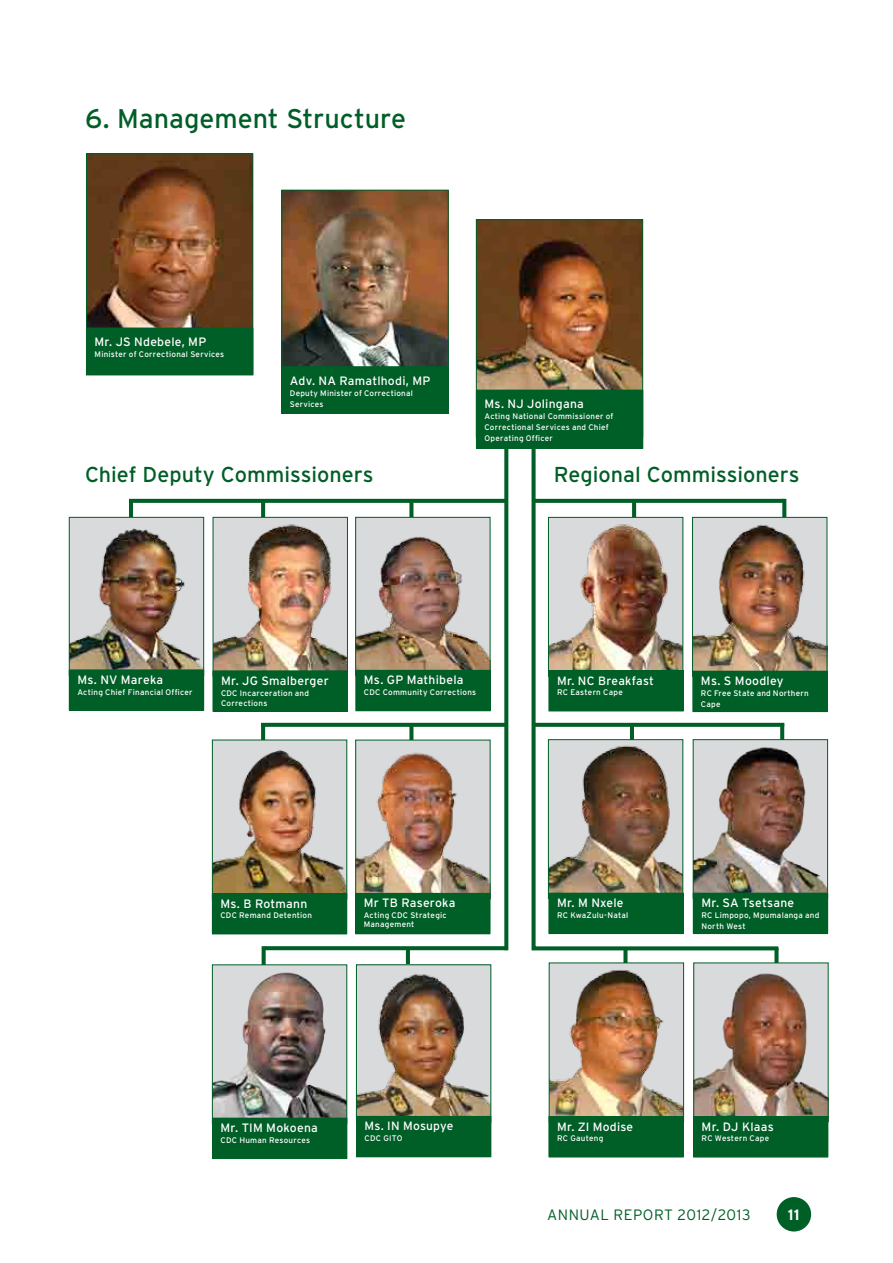
<style>
.page{position:relative;width:893px;height:1263px;background:#fff}
.page>*{position:absolute;margin:0;border:0;box-sizing:border-box;transform-origin:0 0}
.t1{font:27px "Interstate";color:#005e27}
.t2{font:21.6px "Interstate";color:#005e27}
.t3{font:300 15px "Interstate";letter-spacing:.03em;color:#005e27}
.t4{font:700 15px "Interstate";color:#fff}
.t5{font:12.15px "Interstate";letter-spacing:.02em;color:#fff}
.t6{font:12px "Interstate";letter-spacing:.02em;color:#fff}
.t7{font:8.1px/10.8px "Interstate";letter-spacing:.03em;color:#fff}
</style>
<div class="page">
<div style="left:777px;top:1197px;width:34px;height:34px;background:#005e27;border-radius:50%"></div>
<svg style="left:782px;top:499px;width:4px;height:18px"></svg>
<hr style="left:534px;top:499px;width:249px;height:4px;background:#005e27">
<svg style="left:780px;top:723px;width:4px;height:54px"></svg>
<svg style="left:262px;top:946px;width:4px;height:18px"></svg>
<svg style="left:261px;top:727px;width:4px;height:13px"></svg>
<svg style="left:409px;top:727px;width:4px;height:13px"></svg>
<svg style="left:261px;top:723px;width:243px;height:4px"></svg>
<hr style="left:406px;top:948px;width:4px;height:42px;background:#005e27">
<svg style="left:265px;top:946px;width:239px;height:4px"></svg>
<svg style="left:531px;top:413px;width:251px;height:539px"></svg>
<hr style="left:129px;top:499px;width:4px;height:150px;background:#005e27">
<svg style="left:504px;top:449px;width:4px;height:501px;background:#146a38"></svg>
<svg style="left:261px;top:503px;width:4px;height:14px"></svg>
<svg style="left:409px;top:503px;width:4px;height:14px"></svg>
<svg style="left:774px;top:948px;width:4px;height:14px"></svg>
<svg style="left:623px;top:950px;width:4px;height:12px"></svg>
<img style="left:71px;top:519px;width:131px;height:150px">
<div style="left:69px;top:517px;width:135px;height:159px;border:1px solid #005e27"></div>
<img style="left:214px;top:742px;width:131px;height:151px">
<div style="left:212px;top:740px;width:135px;height:159px;border:1px solid #005e27"></div>
<div style="left:356px;top:517px;width:134px;height:159px;background:#d9dadb"></div>
<img style="left:357px;top:536px;width:131px;height:134px">
<div style="left:355px;top:517px;width:135px;height:159px;border:1px solid #005e27"></div>
<img style="left:215px;top:519px;width:131px;height:151px">
<div style="left:213px;top:517px;width:135px;height:159px;border:1px solid #005e27"></div>
<img style="left:357px;top:742px;width:131px;height:151px">
<div style="left:355px;top:740px;width:135px;height:159px;border:1px solid #005e27"></div>
<img style="left:214px;top:966px;width:131px;height:152px">
<div style="left:212px;top:964px;width:135px;height:160px;border:1px solid #005e27"></div>
<img style="left:550px;top:519px;width:131px;height:151px">
<div style="left:548px;top:517px;width:135px;height:159px;border:1px solid #005e27"></div>
<img style="left:551px;top:965px;width:131px;height:151px">
<div style="left:549px;top:962px;width:135px;height:160px;border:1px solid #005e27"></div>
<img style="left:694px;top:519px;width:131px;height:152px">
<div style="left:692px;top:517px;width:135px;height:159px;border:1px solid #005e27"></div>
<img style="left:550px;top:741px;width:131px;height:152px">
<div style="left:548px;top:739px;width:135px;height:160px;border:1px solid #005e27"></div>
<div style="left:694px;top:963px;width:134px;height:159px;background:#d9dadb"></div>
<img style="left:695px;top:973px;width:131px;height:143px">
<div style="left:693px;top:962px;width:135px;height:160px;border:1px solid #005e27"></div>
<img style="left:695px;top:744px;width:131px;height:149px">
<div style="left:693px;top:739px;width:135px;height:160px;border:1px solid #005e27"></div>
<img style="left:88px;top:155px;width:163px;height:173px">
<div style="left:86px;top:153px;width:167px;height:222px;border:1px solid #005e27"></div>
<img style="left:478px;top:221px;width:163px;height:169px">
<div style="left:476px;top:219px;width:167px;height:218px;border:1px solid #005e27"></div>
<img style="left:358px;top:967px;width:131px;height:149px">
<div style="left:356px;top:964px;width:135px;height:158px;border:1px solid #005e27"></div>
<img style="left:283px;top:192px;width:164px;height:174px">
<div style="left:281px;top:190px;width:168px;height:224px;border:1px solid #005e27"></div>
<svg style="left:133px;top:499px;width:373px;height:4px"></svg>
<div style="left:69px;top:670px;width:135px;height:40px;background:#005e27"></div>
<hr style="left:69px;top:669px;width:135px;height:1px;background:#005e27">
<hr style="left:69px;top:710px;width:135px;height:1px;background:#005e27">
<div style="left:356px;top:670px;width:134px;height:41px;background:#005e27"></div>
<hr style="left:355px;top:670px;width:136px;height:1px;background:#005e27">
<hr style="left:355px;top:671px;width:1px;height:39px;background:#005e27">
<hr style="left:490px;top:671px;width:1px;height:39px;background:#005e27">
<hr style="left:355px;top:710px;width:136px;height:1px;background:#005e27">
<div style="left:212px;top:893px;width:135px;height:41px;background:#005e27"></div>
<div style="left:549px;top:670px;width:134px;height:41px;background:#005e27"></div>
<hr style="left:549px;top:670px;width:135px;height:1px;background:#005e27">
<hr style="left:683px;top:671px;width:1px;height:39px;background:#005e27">
<hr style="left:549px;top:710px;width:135px;height:1px;background:#005e27">
<div style="left:693px;top:671px;width:134px;height:41px;background:#005e27"></div>
<hr style="left:692px;top:671px;width:1px;height:40px;background:#005e27">
<hr style="left:827px;top:671px;width:1px;height:40px;background:#005e27">
<hr style="left:692px;top:711px;width:136px;height:1px;background:#005e27">
<div style="left:213px;top:671px;width:134px;height:40px;background:#005e27"></div>
<hr style="left:213px;top:670px;width:135px;height:1px;background:#005e27">
<hr style="left:347px;top:671px;width:1px;height:40px;background:#005e27">
<hr style="left:213px;top:711px;width:135px;height:1px;background:#005e27">
<div style="left:549px;top:1116px;width:134px;height:41px;background:#005e27"></div>
<hr style="left:549px;top:1116px;width:135px;height:1px;background:#005e27">
<hr style="left:683px;top:1117px;width:1px;height:39px;background:#005e27">
<hr style="left:549px;top:1156px;width:135px;height:1px;background:#005e27">
<div style="left:549px;top:893px;width:134px;height:40px;background:#005e27"></div>
<hr style="left:683px;top:893px;width:1px;height:40px;background:#005e27">
<hr style="left:549px;top:933px;width:135px;height:1px;background:#005e27">
<div style="left:693px;top:893px;width:135px;height:40px;background:#005e27"></div>
<hr style="left:693px;top:933px;width:135px;height:1px;background:#005e27">
<div style="left:693px;top:1117px;width:135px;height:40px;background:#005e27"></div>
<hr style="left:693px;top:1116px;width:135px;height:1px;background:#005e27">
<hr style="left:693px;top:1157px;width:135px;height:1px;background:#005e27">
<div style="left:212px;top:1118px;width:135px;height:40px;background:#005e27"></div>
<hr style="left:212px;top:1158px;width:135px;height:1px;background:#005e27">
<div style="left:356px;top:893px;width:134px;height:41px;background:#005e27"></div>
<hr style="left:355px;top:893px;width:135px;height:1px;background:#005e27">
<hr style="left:355px;top:894px;width:1px;height:39px;background:#005e27">
<hr style="left:490px;top:894px;width:1px;height:39px;background:#005e27">
<hr style="left:355px;top:933px;width:135px;height:1px;background:#005e27">
<div style="left:356px;top:1116px;width:135px;height:41px;background:#005e27"></div>
<div style="left:476px;top:390px;width:167px;height:58px;background:#005e27"></div>
<hr style="left:476px;top:448px;width:167px;height:1px;background:#005e27">
<div style="left:282px;top:367px;width:166px;height:46px;background:#005e27"></div>
<hr style="left:281px;top:366px;width:167px;height:1px;background:#005e27">
<hr style="left:281px;top:367px;width:1px;height:46px;background:#005e27">
<hr style="left:448px;top:367px;width:1px;height:46px;background:#005e27">
<hr style="left:281px;top:413px;width:167px;height:1px;background:#005e27">
<div style="left:86px;top:328px;width:167px;height:47px;background:#005e27"></div>
<h1 class="t1" style="left:85px;top:103px;width:323px">6. Management Structure</h1>
<h3 class="t5" style="left:95px;top:335px;width:113px">Mr. JS Ndebele, MP</h3>
<p class="t7" style="left:95px;top:349px;width:131px">Minister of Correctional Services</p>
<h3 class="t5" style="left:290px;top:374px;width:142px">Adv. NA Ramatlhodi, MP</h3>
<p class="t7" style="left:290px;top:387px;width:124px">Deputy Minister of Correctional<br>Services</p>
<h3 class="t5" style="left:484px;top:397px;width:101px">Ms. NJ Jolingana</h3>
<p class="t7" style="left:484px;top:411px;width:131px">Acting National Commissioner of<br>Correctional Services and Chief<br>Operating Officer</p>
<h2 class="t2" style="left:85px;top:463px;width:290px">Chief Deputy Commissioners</h2>
<h2 class="t2" style="left:554px;top:463px;width:247px">Regional Commissioners</h2>
<h3 class="t5" style="left:77px;top:673px;width:87px">Ms. NV Mareka</h3>
<p class="t7" style="left:77px;top:686px;width:117px">Acting Chief Financial Officer</p>
<h3 class="t5" style="left:221px;top:674px;width:109px">Mr. JG Smalberger</h3>
<p class="t7" style="left:221px;top:687px;width:90px">CDC Incarceration and<br>Corrections</p>
<h3 class="t5" style="left:364px;top:673px;width:101px">Ms. GP Mathibela</h3>
<p class="t7" style="left:364px;top:687px;width:114px">CDC Community Corrections</p>
<h3 class="t5" style="left:220px;top:896px;width:88px">Ms. B Rotmann</h3>
<p class="t7" style="left:220px;top:910px;width:93px">CDC Remand Detention</p>
<h3 class="t5" style="left:364px;top:896px;width:93px">Mr TB Raseroka</h3>
<p class="t7" style="left:364px;top:910px;width:85px;line-height:9px">Acting CDC Strategic<br>Management</p>
<h3 class="t6" style="left:557px;top:674px;width:99px">Mr. NC Breakfast</h3>
<p class="t7" style="left:557px;top:687px;width:67px">RC Eastern Cape</p>
<h3 class="t5" style="left:701px;top:674px;width:84px">Ms. S Moodley</h3>
<p class="t7" style="left:701px;top:688px;width:109px">RC Free State and Northern<br>Cape</p>
<h3 class="t5" style="left:557px;top:896px;width:68px">Mr. M Nxele</h3>
<p class="t7" style="left:557px;top:910px;width:73px">RC KwaZulu-Natal</p>
<h3 class="t5" style="left:701px;top:896px;width:94px">Mr. SA Tsetsane</h3>
<p class="t7" style="left:701px;top:910px;width:119px">RC Limpopo, Mpumalanga and<br>North West</p>
<h3 class="t5" style="left:221px;top:1121px;width:99px">Mr. TIM Mokoena</h3>
<p class="t7" style="left:221px;top:1135px;width:91px">CDC Human Resources</p>
<h3 class="t6" style="left:365px;top:1119px;width:90px">Ms. IN Mosupye</h3>
<p class="t7" style="left:365px;top:1133px;width:39px">CDC GITO</p>
<h3 class="t6" style="left:557px;top:1120px;width:78px">Mr. ZI Modise</h3>
<p class="t7" style="left:557px;top:1133px;width:48px">RC Gauteng</p>
<h3 class="t5" style="left:702px;top:1119px;width:74px">Mr. DJ Klaas</h3>
<p class="t7" style="left:702px;top:1133px;width:69px">RC Western Cape</p>
<h3 class="t3" style="left:547px;top:1206px;width:205px">ANNUAL REPORT 2012/2013</h3>
<h3 class="t4" style="left:788px;top:1206px;width:13px">11</h3>
</div>
